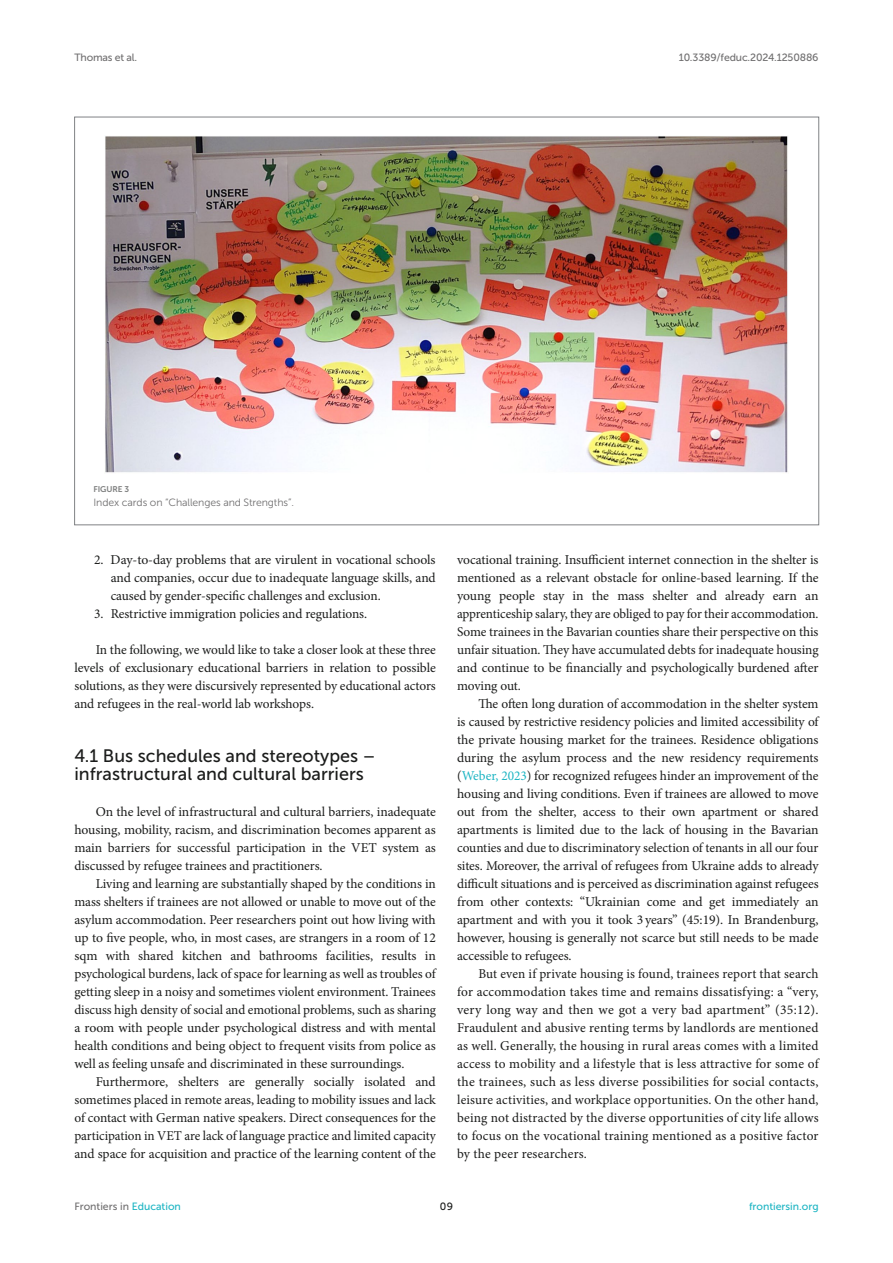
<style>
.page{position:relative;width:893px;height:1263px;background:#fff}
.page>*{position:absolute;margin:0;border:0;box-sizing:border-box;transform-origin:0 0}
.HEAD_2{font:18px/18px "Museo Sans 500";color:#1b1c1b}
.TEXT{font:13.5px/18px "Minion Pro";letter-spacing:-.005em;color:#1b1c1b;text-align:justify}
.TEXT_FLUSH{font:13.5px/18px "Minion Pro";letter-spacing:-.005em;color:#1b1c1b;text-align:justify}
.NL_MID{font:13.5px/18px "Minion Pro";letter-spacing:-.005em;color:#1b1c1b;text-align:justify}
.NL_BLW{font:13.5px "Minion Pro";letter-spacing:-.005em;color:#1b1c1b}
.t1{font:10.5px "Museo Sans 500";letter-spacing:-.015em;color:#706f70}
.FIG_LEG{font:10.5px "Museo Sans 300";letter-spacing:-.01em;color:#706f70}
.t2{font:10.5px "Museo Sans 500";color:#1db5c3}
.t3{font:10.5px "Museo Sans 500";color:#1b1c1b}
.FIG_HD{font:8.25px "Museo Sans 700";letter-spacing:-.01em;color:#7e7f7f}
.s1{color:#1db5c3}
</style>
<div class="page">
<img style="left:105px;top:136px;width:683px;height:337px">
<p class="t1" style="left:74px;top:51px;width:64px">Thomas et al.</p>
<p class="t1" style="left:679px;top:51px;width:141px">10.3389/feduc.2024.1250886</p>
<p class="FIG_HD" style="left:94px;top:485px;width:37px">FIGURE 3</p>
<p class="FIG_LEG" style="left:94px;top:497px;width:202px">Index cards on “Challenges and Strengths”.</p>
<p class="NL_MID" style="left:111px;top:551px;width:327px;text-indent:-16px">2. Day-to-day problems that are virulent in vocational schools and companies, occur due to inadequate language skills, and caused by gender-specific challenges and exclusion.</p>
<p class="NL_BLW" style="left:94px;top:605px;width:274px">3. Restrictive immigration policies and regulations.</p>
<p class="TEXT" style="left:74px;top:641px;width:363px;text-indent:21px">In the following, we would like to take a closer look at these three levels of exclusionary educational barriers in relation to possible solutions, as they were discursively represented by educational actors and refugees in the real-world lab workshops.</p>
<p class="HEAD_2" style="left:74px;top:747px;width:303px">4.1 Bus schedules and stereotypes – infrastructural and cultural barriers</p>
<p class="TEXT_FLUSH" style="left:74px;top:803px;width:363px;text-indent:21px">On the level of infrastructural and cultural barriers, inadequate housing, mobility, racism, and discrimination becomes apparent as main barriers for successful participation in the VET system as discussed by refugee trainees and practitioners.</p>
<p class="TEXT" style="left:74px;top:875px;width:363px;text-indent:21px">Living and learning are substantially shaped by the conditions in mass shelters if trainees are not allowed or unable to move out of the asylum accommodation. Peer researchers point out how living with up to five people, who, in most cases, are strangers in a room of 12 sqm with shared kitchen and bathrooms facilities, results in psychological burdens, lack of space for learning as well as troubles of getting sleep in a noisy and sometimes violent environment. Trainees discuss high density of social and emotional problems, such as sharing a room with people under psychological distress and with mental health conditions and being object to frequent visits from police as well as feeling unsafe and discriminated in these surroundings.</p>
<p class="TEXT" style="left:74px;top:1073px;width:363px;text-indent:21px">Furthermore, shelters are generally socially isolated and sometimes placed in remote areas, leading to mobility issues and lack of contact with German native speakers. Direct consequences for the participation in VET are lack of language practice and limited capacity and space for acquisition and practice of the learning content of the</p>
<p class="TEXT" style="left:457px;top:551px;width:363px">vocational training. Insufficient internet connection in the shelter is mentioned as a relevant obstacle for online-based learning. If the young people stay in the mass shelter and already earn an apprenticeship salary, they are obliged to pay for their accommodation.<br>Some trainees in the Bavarian counties share their perspective on this unfair situation. They have accumulated debts for inadequate housing and continue to be financially and psychologically burdened after moving out.</p>
<p class="TEXT" style="left:457px;top:695px;width:363px;text-indent:21px">The often long duration of accommodation in the shelter system is caused by restrictive residency policies and limited accessibility of the private housing market for the trainees. Residence obligations during the asylum process and the new residency requirements (<span class="s1">Weber, 2023</span>) for recognized refugees hinder an improvement of the housing and living conditions. Even if trainees are allowed to move out from the shelter, access to their own apartment or shared apartments is limited due to the lack of housing in the Bavarian counties and due to discriminatory selection of tenants in all our four sites. Moreover, the arrival of refugees from Ukraine adds to already difficult situations and is perceived as discrimination against refugees from other contexts: “Ukrainian come and get immediately an apartment and with you it took 3years” (45:19). In Brandenburg, however, housing is generally not scarce but still needs to be made accessible to refugees.</p>
<p class="TEXT" style="left:457px;top:965px;width:363px;text-indent:21px">But even if private housing is found, trainees report that search for accommodation takes time and remains dissatisfying: a “very, very long way and then we got a very bad apartment” (35:12).<br>Fraudulent and abusive renting terms by landlords are mentioned as well. Generally, the housing in rural areas comes with a limited access to mobility and a lifestyle that is less attractive for some of the trainees, such as less diverse possibilities for social contacts, leisure activities, and workplace opportunities. On the other hand, being not distracted by the diverse opportunities of city life allows to focus on the vocational training mentioned as a positive factor by the peer researchers.</p>
<p class="t1" style="left:74px;top:1200px;width:108px">Frontiers in <span class="s1">Education</span></p>
<p class="t3" style="left:440px;top:1200px;width:15px">09</p>
<p class="t2" style="left:749px;top:1200px;width:71px">frontiersin.org</p>
</div>
